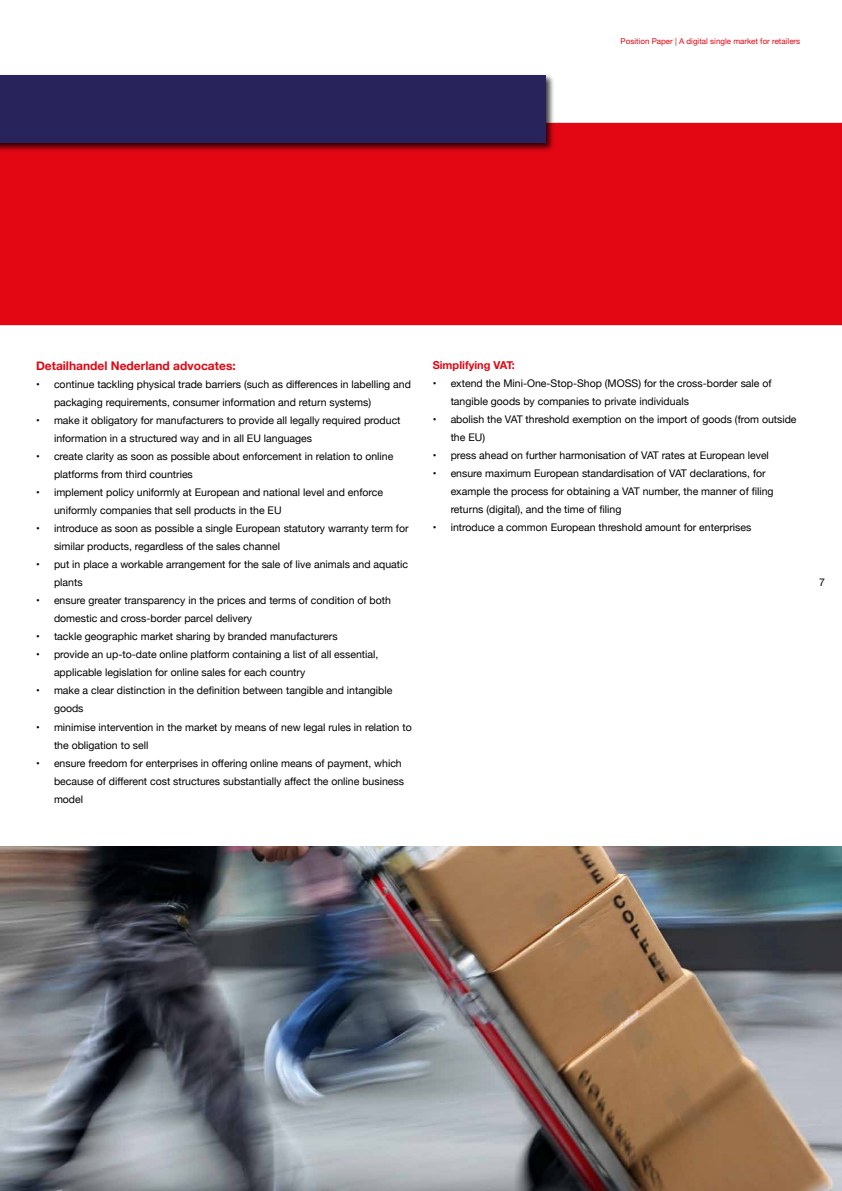
<style>
.page{position:relative;width:842px;height:1191px;background:#fff}
.page>*{position:absolute;margin:0;border:0;box-sizing:border-box;transform-origin:0 0}
.t1{font:700 12px "Helvetica Neue";color:#e30613}
.t2{font:700 11px "Helvetica Neue";color:#e30613}
.t3{font:10.5px/18px "Helvetica Neue";color:#000}
.t4{font:8px "Helvetica Neue";color:#e30613}
</style>
<div class="page">
<div style="left:0;top:123px;width:842px;height:202px;background:#e30613"></div>
<div style="left:0;top:74px;width:555px;height:78px;background:#000;opacity:.75"></div>
<div style="left:0;top:75px;width:545px;height:68px;background:#29235c"></div>
<img style="left:0;top:846px;width:842px;height:345px">
<p class="t4" style="left:621px;top:35px;width:181px">Position Paper | A digital single market for retailers</p>
<p class="t1" style="left:36px;top:357px;width:201px">Detailhandel Nederland advocates:</p>
<p class="t3" style="left:54px;top:376px;width:358px;text-indent:-18px">• continue tackling physical trade barriers (such as differences in labelling and packaging requirements, consumer information and return systems)</p>
<p class="t3" style="left:54px;top:412px;width:348px;text-indent:-18px">• make it obligatory for manufacturers to provide all legally required product information in a structured way and in all EU languages</p>
<p class="t3" style="left:54px;top:448px;width:341px;text-indent:-18px">• create clarity as soon as possible about enforcement in relation to online platforms from third countries</p>
<p class="t3" style="left:54px;top:484px;width:331px;text-indent:-18px">• implement policy uniformly at European and national level and enforce uniformly companies that sell products in the EU</p>
<p class="t3" style="left:54px;top:520px;width:356px;text-indent:-18px">• introduce as soon as possible a single European statutory warranty term for similar products, regardless of the sales channel</p>
<p class="t3" style="left:54px;top:556px;width:356px;text-indent:-18px">• put in place a workable arrangement for the sale of live animals and aquatic plants</p>
<p class="t3" style="left:54px;top:592px;width:338px;text-indent:-18px">• ensure greater transparency in the prices and terms of condition of both domestic and cross-border parcel delivery</p>
<p class="t3" style="left:36px;top:628px;width:303px">• tackle geographic market sharing by branded manufacturers</p>
<p class="t3" style="left:54px;top:646px;width:326px;text-indent:-18px">• provide an up-to-date online platform containing a list of all essential, applicable legislation for online sales for each country</p>
<p class="t3" style="left:54px;top:682px;width:340px;text-indent:-18px">• make a clear distinction in the definition between tangible and intangible goods</p>
<p class="t3" style="left:54px;top:718px;width:359px;text-indent:-18px">• minimise intervention in the market by means of new legal rules in relation to the obligation to sell</p>
<p class="t3" style="left:54px;top:754px;width:351px;text-indent:-18px">• ensure freedom for enterprises in offering online means of payment, which because of different cost structures substantially affect the online business model</p>
<p class="t2" style="left:433px;top:357px;width:84px">Simplifying VAT:</p>
<p class="t3" style="left:451px;top:375px;width:322px;text-indent:-18px">• extend the Mini-One-Stop-Shop (MOSS) for the cross-border sale of tangible goods by companies to private individuals</p>
<p class="t3" style="left:451px;top:411px;width:347px;text-indent:-18px">• abolish the VAT threshold exemption on the import of goods (from outside the EU)</p>
<p class="t3" style="left:433px;top:447px;width:338px">• press ahead on further harmonisation of VAT rates at European level</p>
<p class="t3" style="left:451px;top:465px;width:324px;text-indent:-18px">• ensure maximum European standardisation of VAT declarations, for example the process for obtaining a VAT number, the manner of filing returns (digital), and the time of filing</p>
<p class="t3" style="left:433px;top:519px;width:320px">• introduce a common European threshold amount for enterprises</p>
<p class="t3" style="left:819px;top:573px;width:7px">7</p>
</div>
